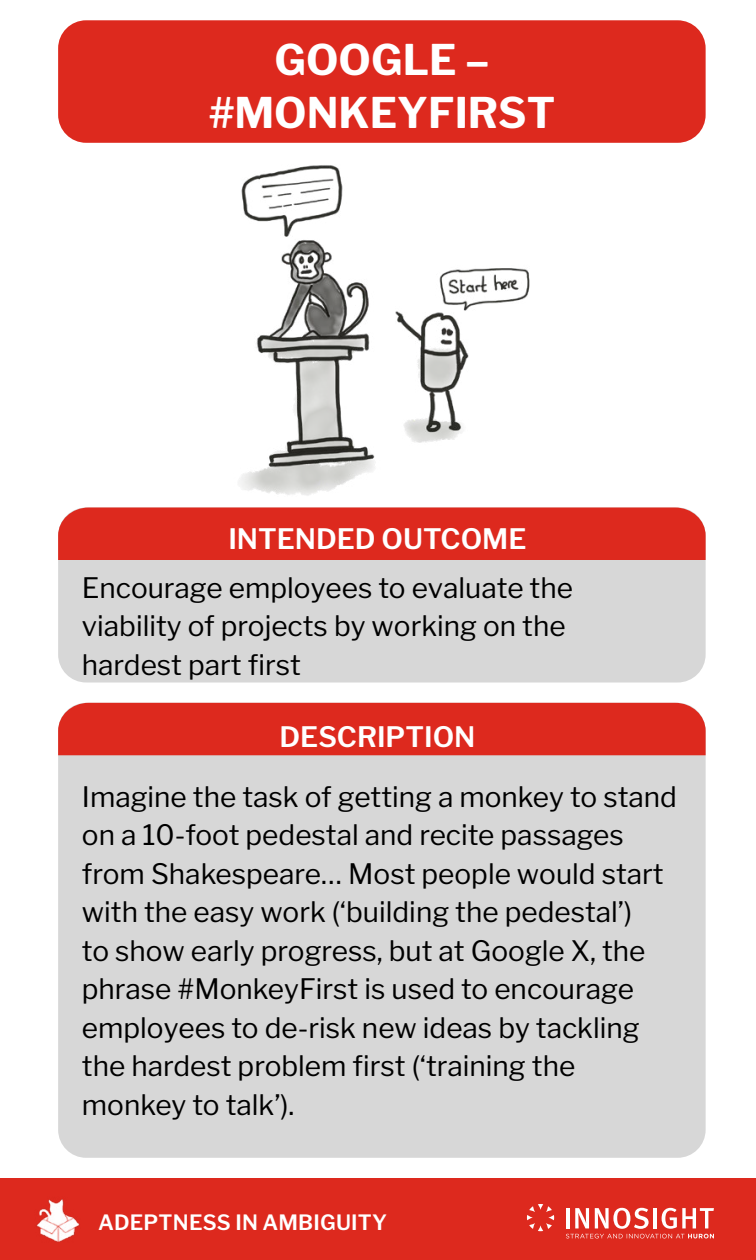
<style>
.page{position:relative;width:756px;height:1260px;background:#fff}
.page>*{position:absolute;margin:0;border:0;box-sizing:border-box;transform-origin:0 0}
.t1{font:700 42px/52.5px "Libre Franklin";color:#fff;text-align:center}
.t2{font:28px/38.5px "Libre Franklin";color:#000}
.t3{font:600 28px "Libre Franklin";color:#fff}
.t4{font:600 21px "Libre Franklin";letter-spacing:.01em;color:#fff}
</style>
<div class="page">
<div style="left:0;top:1179px;width:756px;height:81px;background:#dd291e"></div>
<img style="left:36px;top:1199px;width:44px;height:43px">
<svg style="left:527px;top:1204px;width:27px;height:27px"></svg>
<svg style="left:566px;top:1208px;width:148px;height:30px"></svg>
<div style="left:58px;top:20px;width:648px;height:123px;background:#dd291e;border-radius:28px"></div>
<div style="left:58px;top:703px;width:648px;height:455px;background:#d7d7d7;border-radius:28px"></div>
<div style="left:58px;top:703px;width:648px;height:52px;background:#dd291e"></div>
<div style="left:58px;top:508px;width:648px;height:174px;background:#d7d7d7;border-radius:28px"></div>
<div style="left:58px;top:508px;width:648px;height:52px;background:#dd291e"></div>
<img style="left:239px;top:165px;width:291px;height:331px">
<h1 class="t1" style="left:209px;top:34px;width:348px">GOOGLE – #MONKEYFIRST</h1>
<p class="t3" style="left:228px;top:522px;width:300px">INTENDED OUTCOME</p>
<p class="t2" style="left:82px;top:568px;width:493px">Encourage employees to evaluate the viability of projects by working on the hardest part first</p>
<p class="t3" style="left:280px;top:720px;width:197px">DESCRIPTION</p>
<p class="t2" style="left:82px;top:777px;width:597px">Imagine the task of getting a monkey to stand on a 10-foot pedestal and recite passages from Shakespeare… Most people would start with the easy work (‘building the pedestal’)<br>to show early progress, but at Google X, the phrase #MonkeyFirst is used to encourage employees to de-risk new ideas by tackling the hardest problem first (‘training the monkey to talk’).</p>
<p class="t4" style="left:98px;top:1209px;width:291px">ADEPTNESS IN AMBIGUITY</p>
</div>
